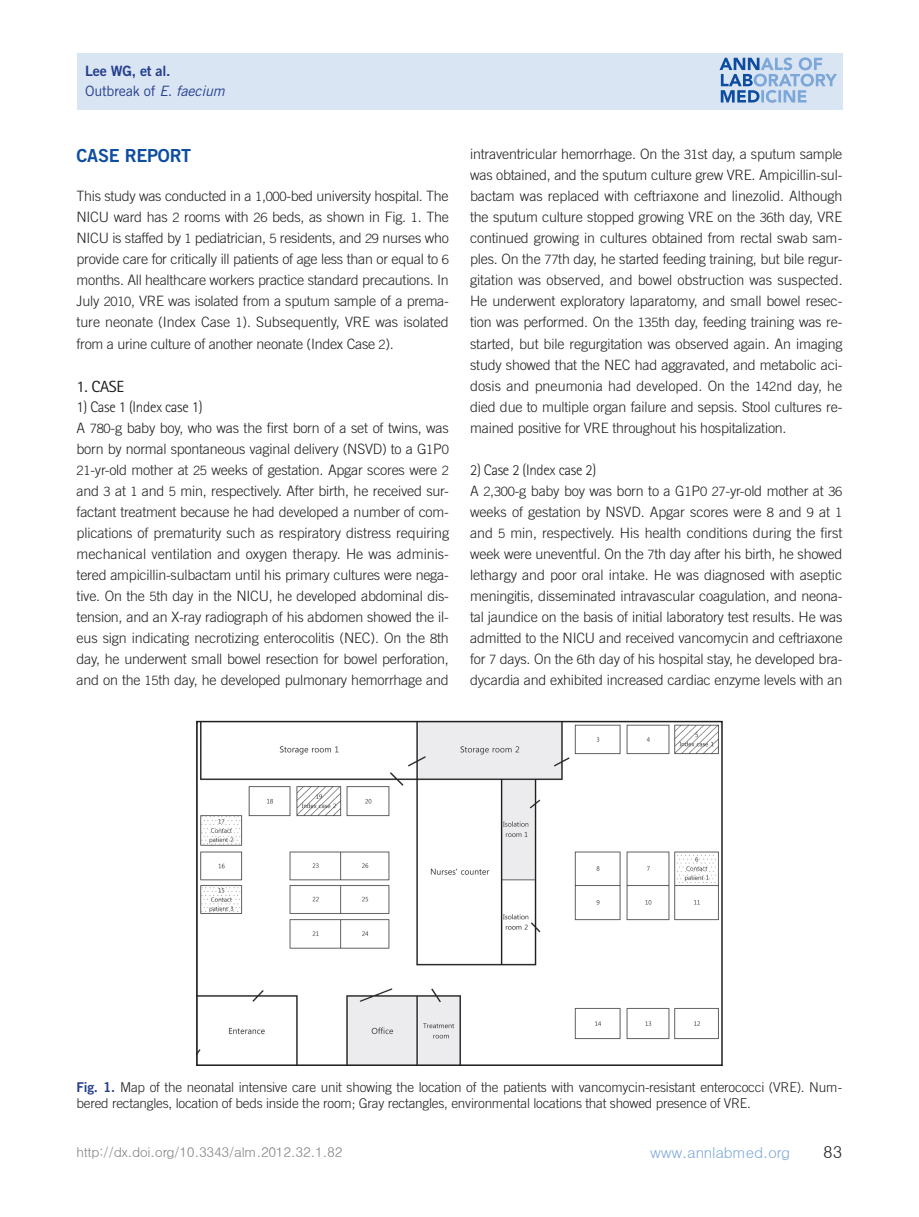
<style>
.page{position:relative;width:919px;height:1217px;background:#fff}
.page>*{position:absolute;margin:0;border:0;box-sizing:border-box;transform-origin:0 0}
.KJLM_대제목{font:18px "Trade Gothic LT Std Bd 2";letter-spacing:-.015em;color:#0d4da1}
.t1{font:16.5px "Dotum";color:#231f20}
.KJLM_중제목{font:16.2px "Rotis Sans Serif Std";color:#231f20}
.KJLM_소제목{font:300 15.3px "Rotis Sans Serif Std";letter-spacing:-.02em;color:#231f20}
.t2{font:15px "Dotum";letter-spacing:-.02em;color:#7ca7d8}
.KJLM_본문{font:300 14.25px/21px "Trade Gothic LT Std";letter-spacing:-.015em;color:#231f20;text-align:justify}
.하시라_제목{font:14.25px "Trade Gothic LT Std";letter-spacing:-.015em;color:#253f8e}
.하시라_이름{font:14.25px "Trade Gothic LT Std Bd 2";letter-spacing:-.015em;color:#253f8e}
.KJLM_표제목_그림설명{font:300 13.5px/16.2px "Trade Gothic LT Std";letter-spacing:-.015em;color:#231f20}
.t3{font:13.5px "Dotum";letter-spacing:-.03em;color:#808285}
.s1{font-style:italic}
.s2{font-size:12.75px}
.s3{font-family:"Trade Gothic LT Std Bd 2";font-weight:400;color:#253f8e}
</style>
<div class="page">
<div style="left:77px;top:53px;width:765px;height:56px;background:#dae5f4"></div>
<svg style="left:719px;top:57px;width:118px;height:46px"></svg>
<img style="left:199px;top:723px;width:520px;height:339px">
<div style="left:196px;top:720px;width:526px;height:345px;border:2px solid #231f20"></div>
<p class="하시라_이름" style="left:85px;top:62px;width:87px">Lee WG, et al.</p>
<p class="하시라_제목" style="left:85px;top:82px;width:141px">Outbreak of <span class="s1">E. faecium</span></p>
<p class="KJLM_대제목" style="left:77px;top:144px;width:116px">CASE REPORT</p>
<p class="KJLM_본문" style="left:77px;top:185px;width:374px">This study was conducted in a <span class="s2">1</span>,<span class="s2">000</span>-bed university hospital. The NICU ward has <span class="s2">2</span> rooms with <span class="s2">26</span> beds, as shown in Fig. <span class="s2">1</span>. The NICU is staffed by <span class="s2">1</span> pediatrician, <span class="s2">5</span> residents, and <span class="s2">29</span> nurses who provide care for critically ill patients of age less than or equal to <span class="s2">6 </span>months. All healthcare workers practice standard precautions. In July <span class="s2">2010</span>, VRE was isolated from a sputum sample of a prema&shy;ture neonate (Index Case <span class="s2">1</span>). Subsequently, VRE was isolated from a urine culture of another neonate (Index Case <span class="s2">2</span>).</p>
<p class="KJLM_중제목" style="left:77px;top:376px;width:49px">1. CASE</p>
<p class="KJLM_소제목" style="left:77px;top:398px;width:128px">1) Case 1 (Index case 1)</p>
<p class="KJLM_본문" style="left:77px;top:416px;width:374px">A <span class="s2">780</span>-g baby boy, who was the first born of a set of twins, was born by normal spontaneous vaginal delivery (NSVD) to a G<span class="s2">1</span>P<span class="s2">0<br>21</span>-yr-old mother at <span class="s2">25</span> weeks of gestation. Apgar scores were <span class="s2">2 </span>and <span class="s2">3</span> at <span class="s2">1</span> and <span class="s2">5</span> min, respectively. After birth, he received sur&shy;factant treatment because he had developed a number of com&shy;plications of prematurity such as respiratory distress requiring mechanical ventilation and oxygen therapy. He was adminis&shy;tered ampicillin-sulbactam until his primary cultures were nega&shy;tive. On the <span class="s2">5</span>th day in the NICU, he developed abdominal dis&shy;tension, and an X-ray radiograph of his abdomen showed the il&shy;eus sign indicating necrotizing enterocolitis (NEC). On the <span class="s2">8</span>th day, he underwent small bowel resection for bowel perforation, and on the <span class="s2">15</span>th day, he developed pulmonary hemorrhage and</p>
<p class="KJLM_본문" style="left:470px;top:143px;width:374px">intraventricular hemorrhage. On the <span class="s2">31</span>st day, a sputum sample was obtained, and the sputum culture grew VRE. Ampicillin-sul&shy;bactam was replaced with ceftriaxone and linezolid. Although the sputum culture stopped growing VRE on the <span class="s2">36</span>th day, VRE continued growing in cultures obtained from rectal swab sam&shy;ples. On the <span class="s2">77</span>th day, he started feeding training, but bile regur&shy;gitation was observed, and bowel obstruction was suspected.<br>He underwent exploratory laparatomy, and small bowel resec&shy;tion was performed. On the <span class="s2">135</span>th day, feeding training was re&shy;started, but bile regurgitation was observed again. An imaging study showed that the NEC had aggravated, and metabolic aci&shy;dosis and pneumonia had developed. On the <span class="s2">142</span>nd day, he died due to multiple organ failure and sepsis. Stool cultures re&shy;mained positive for VRE throughout his hospitalization.</p>
<p class="KJLM_소제목" style="left:470px;top:461px;width:128px">2) Case 2 (Index case 2)</p>
<p class="KJLM_본문" style="left:470px;top:479px;width:374px">A <span class="s2">2</span>,<span class="s2">300</span>-g baby boy was born to a G<span class="s2">1</span>P<span class="s2">0 27</span>-yr-old mother at <span class="s2">36 </span>weeks of gestation by NSVD. Apgar scores were <span class="s2">8</span> and <span class="s2">9</span> at <span class="s2">1 </span>and <span class="s2">5</span> min, respectively. His health conditions during the first week were uneventful. On the <span class="s2">7</span>th day after his birth, he showed lethargy and poor oral intake. He was diagnosed with aseptic meningitis, disseminated intravascular coagulation, and neona&shy;tal jaundice on the basis of initial laboratory test results. He was admitted to the NICU and received vancomycin and ceftriaxone for <span class="s2">7</span> days. On the <span class="s2">6</span>th day of his hospital stay, he developed bra&shy;dycardia and exhibited increased cardiac enzyme levels with an</p>
<p class="KJLM_표제목_그림설명" style="left:77px;top:1078px;width:767px"><span class="s3">Fig. 1.</span> Map of the neonatal intensive care unit showing the location of the patients with vancomycin-resistant enterococci (VRE). Num&shy;bered rectangles, location of beds inside the room; Gray rectangles, environmental locations that showed presence of VRE.</p>
<p class="t3" style="left:77px;top:1145px;width:267px">http://dx.doi.org/10.3343/alm.2012.32.1.82</p>
<p class="t2" style="left:650px;top:1144px;width:142px">www.annlabmed.org</p>
<p class="t1" style="left:823px;top:1143px;width:21px">83</p>
</div>
